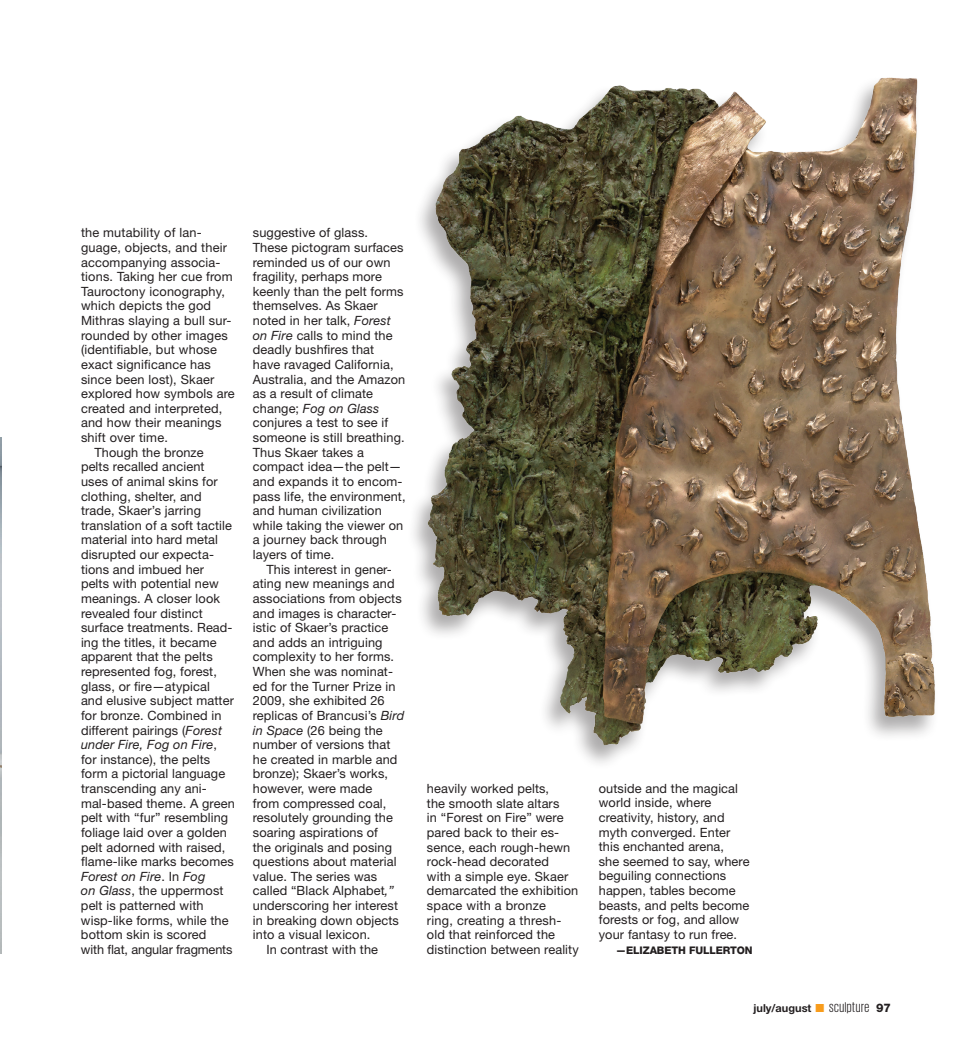
<style>
.page{position:relative;width:972px;height:1053px;background:#fff}
.page>*{position:absolute;margin:0;border:0;box-sizing:border-box;transform-origin:0 0}
.t1{font:12.75px/14.5px "Helvetica Neue LT Std";letter-spacing:.01em;color:#231f20}
.t2{font:italic 12.75px "Helvetica Neue LT Std";letter-spacing:.01em;color:#231f20}
.t3{font:12.75px "Helvetica Neue LT Std";letter-spacing:-.01em;color:#231f20}
.t4{font:700 10.95px "Helvetica Neue LT Std";color:#231f20}
.t5{font:800 10.5px "Helvetica Neue LT Std";letter-spacing:-.01em;color:#231f20}
.s1{font-style:italic}
.s2{font-style:normal}
.s3{color:#f89c1c}
.s4{font-family:"Giorgio Sans";font-weight:400;font-size:14.4px}
.s5{font-weight:800;font-size:11.85px}
</style>
<div class="page">
<img style="left:0;top:437px;width:1px;height:517px">
<img style="left:413px;top:77px;width:522px;height:686px">
<p class="t1" style="left:81px;top:225px;width:122px">the mutability of lan-</p>
<p class="t1" style="left:81px;top:240px;width:148px">guage, objects, and their</p>
<p class="t1" style="left:81px;top:255px;width:141px">accompanying associa-</p>
<p class="t1" style="left:81px;top:269px;width:153px">tions. Taking her cue from</p>
<p class="t1" style="left:81px;top:284px;width:146px">Tauroctony iconography,</p>
<p class="t1" style="left:81px;top:299px;width:132px">which depicts the god</p>
<p class="t1" style="left:81px;top:313px;width:152px">Mithras slaying a bull sur-</p>
<p class="t1" style="left:81px;top:328px;width:148px">rounded by other images</p>
<p class="t1" style="left:81px;top:342px;width:137px">(identifiable, but whose</p>
<p class="t1" style="left:81px;top:357px;width:131px">exact significance has</p>
<p class="t1" style="left:81px;top:372px;width:135px">since been lost), Skaer</p>
<p class="t1" style="left:81px;top:386px;width:155px">explored how symbols are</p>
<p class="t1" style="left:81px;top:401px;width:143px">created and interpreted,</p>
<p class="t1" style="left:81px;top:416px;width:142px">and how their meanings</p>
<p class="t1" style="left:81px;top:430px;width:88px">shift over time.</p>
<p class="t1" style="left:95px;top:445px;width:111px">Though the bronze</p>
<p class="t1" style="left:81px;top:459px;width:125px">pelts recalled ancient</p>
<p class="t1" style="left:81px;top:474px;width:138px">uses of animal skins for</p>
<p class="t1" style="left:81px;top:489px;width:122px">clothing, shelter, and</p>
<p class="t1" style="left:81px;top:503px;width:122px">trade, Skaer’s jarring</p>
<p class="t1" style="left:81px;top:518px;width:152px">translation of a soft tactile</p>
<p class="t1" style="left:81px;top:533px;width:139px">material into hard metal</p>
<p class="t1" style="left:81px;top:547px;width:135px">disrupted our expecta-</p>
<p class="t1" style="left:81px;top:562px;width:125px">tions and imbued her</p>
<p class="t1" style="left:81px;top:576px;width:139px">pelts with potential new</p>
<p class="t1" style="left:81px;top:591px;width:141px">meanings. A closer look</p>
<p class="t1" style="left:81px;top:606px;width:123px">revealed four distinct</p>
<p class="t1" style="left:81px;top:620px;width:153px">surface treatments. Read-</p>
<p class="t1" style="left:81px;top:635px;width:137px">ing the titles, it became</p>
<p class="t1" style="left:81px;top:649px;width:133px">apparent that the pelts</p>
<p class="t1" style="left:81px;top:664px;width:137px">represented fog, forest,</p>
<p class="t1" style="left:81px;top:679px;width:130px">glass, or fire—atypical</p>
<p class="t1" style="left:81px;top:693px;width:154px">and elusive subject matter</p>
<p class="t1" style="left:81px;top:708px;width:142px">for bronze. Combined in</p>
<p class="t1" style="left:81px;top:723px;width:143px">different pairings (<span class="s1">Forest</span></p>
<p class="t2" style="left:81px;top:737px;width:138px">under Fire, Fog on Fire<span class="s2">,</span></p>
<p class="t1" style="left:81px;top:752px;width:131px">for instance), the pelts</p>
<p class="t1" style="left:81px;top:766px;width:146px">form a pictorial language</p>
<p class="t1" style="left:81px;top:781px;width:127px">transcending any ani-</p>
<p class="t1" style="left:81px;top:796px;width:155px">mal-based theme. A green</p>
<p class="t1" style="left:81px;top:810px;width:149px">pelt with “fur” resembling</p>
<p class="t1" style="left:81px;top:825px;width:147px">foliage laid over a golden</p>
<p class="t1" style="left:81px;top:840px;width:146px">pelt adorned with raised,</p>
<p class="t1" style="left:81px;top:854px;width:154px">flame-like marks becomes</p>
<p class="t2" style="left:81px;top:869px;width:126px">Forest on Fire<span class="s2">. In</span> Fog</p>
<p class="t1" style="left:81px;top:883px;width:144px"><span class="s1">on Glass</span>, the uppermost</p>
<p class="t1" style="left:81px;top:898px;width:124px">pelt is patterned with</p>
<p class="t1" style="left:81px;top:913px;width:149px">wisp-like forms, while the</p>
<p class="t1" style="left:81px;top:927px;width:127px">bottom skin is scored</p>
<p class="t3" style="left:81px;top:942px;width:153px">with flat, angular fragments</p>
<p class="t1" style="left:253px;top:225px;width:154px">suggestive of glass.<br>These pictogram surfaces reminded us of our own fragility, perhaps more keenly than the pelt forms themselves. As Skaer noted in her talk, <span class="s1">Forest on Fire</span> calls to mind the deadly bushfires that<br>have ravaged California,<br>Australia, and the Amazon as a result of climate change; <span class="s1">Fog on Glass </span>conjures a test to see if someone is still breathing.<br>Thus Skaer takes a compact idea—the pelt— and expands it to encom&shy;pass life, the environment, and human civilization while taking the viewer on a journey back through layers of time.</p>
<p class="t1" style="left:266px;top:562px;width:127px">This interest in gener-</p>
<p class="t1" style="left:253px;top:576px;width:143px">ating new meanings and</p>
<p class="t1" style="left:253px;top:591px;width:150px">associations from objects</p>
<p class="t1" style="left:253px;top:606px;width:145px">and images is character-</p>
<p class="t1" style="left:253px;top:620px;width:137px">istic of Skaer’s practice</p>
<p class="t1" style="left:253px;top:635px;width:131px">and adds an intriguing</p>
<p class="t1" style="left:253px;top:649px;width:143px">complexity to her forms.</p>
<p class="t1" style="left:253px;top:664px;width:142px">When she was nominat-</p>
<p class="t1" style="left:253px;top:679px;width:144px">ed for the Turner Prize in</p>
<p class="t1" style="left:253px;top:693px;width:133px">2009, she exhibited 26</p>
<p class="t1" style="left:253px;top:708px;width:153px">replicas of Brancusi’s <span class="s1">Bird</span></p>
<p class="t1" style="left:253px;top:723px;width:131px"><span class="s1">in Space</span> (26 being the</p>
<p class="t1" style="left:253px;top:737px;width:139px">number of versions that</p>
<p class="t1" style="left:253px;top:752px;width:146px">he created in marble and</p>
<p class="t1" style="left:253px;top:766px;width:137px">bronze); Skaer’s works,</p>
<p class="t1" style="left:253px;top:781px;width:121px">however, were made</p>
<p class="t1" style="left:253px;top:796px;width:135px">from compressed coal,</p>
<p class="t1" style="left:253px;top:810px;width:142px">resolutely grounding the</p>
<p class="t1" style="left:253px;top:825px;width:127px">soaring aspirations of</p>
<p class="t1" style="left:253px;top:840px;width:141px">the originals and posing</p>
<p class="t1" style="left:253px;top:854px;width:145px">questions about material</p>
<p class="t1" style="left:253px;top:869px;width:126px">value. The series was</p>
<p class="t1" style="left:253px;top:883px;width:143px">called “Black Alphabet<span class="s1">,”</span></p>
<p class="t1" style="left:253px;top:898px;width:147px">underscoring her interest</p>
<p class="t1" style="left:253px;top:913px;width:148px">in breaking down objects</p>
<p class="t1" style="left:253px;top:927px;width:119px">into a visual lexicon.</p>
<p class="t1" style="left:266px;top:942px;width:113px">In contrast with the</p>
<p class="t1" style="left:427px;top:781px;width:153px">heavily worked pelts,<br>the smooth slate altars<br>in “Forest on Fire” were pared back to their es&shy;sence, each rough-hewn rock-head decorated<br>with a simple eye. Skaer demarcated the exhibition space with a bronze<br>ring, creating a thresh&shy;old that reinforced the distinction between reality</p>
<p class="t1" style="left:599px;top:781px;width:152px">outside and the magical world inside, where creativity, history, and myth converged. Enter this enchanted arena,<br>she seemed to say, where beguiling connections happen, tables become beasts, and pelts become forests or fog, and allow your fantasy to run free.</p>
<p class="t5" style="left:616px;top:944px;width:138px">—ELIZABETH FULLERTON</p>
<p class="t4" style="left:753px;top:1001px;width:139px">july/august <span class="s3">■</span> <span class="s4">sculpture</span> <span class="s5">97</span></p>
</div>
